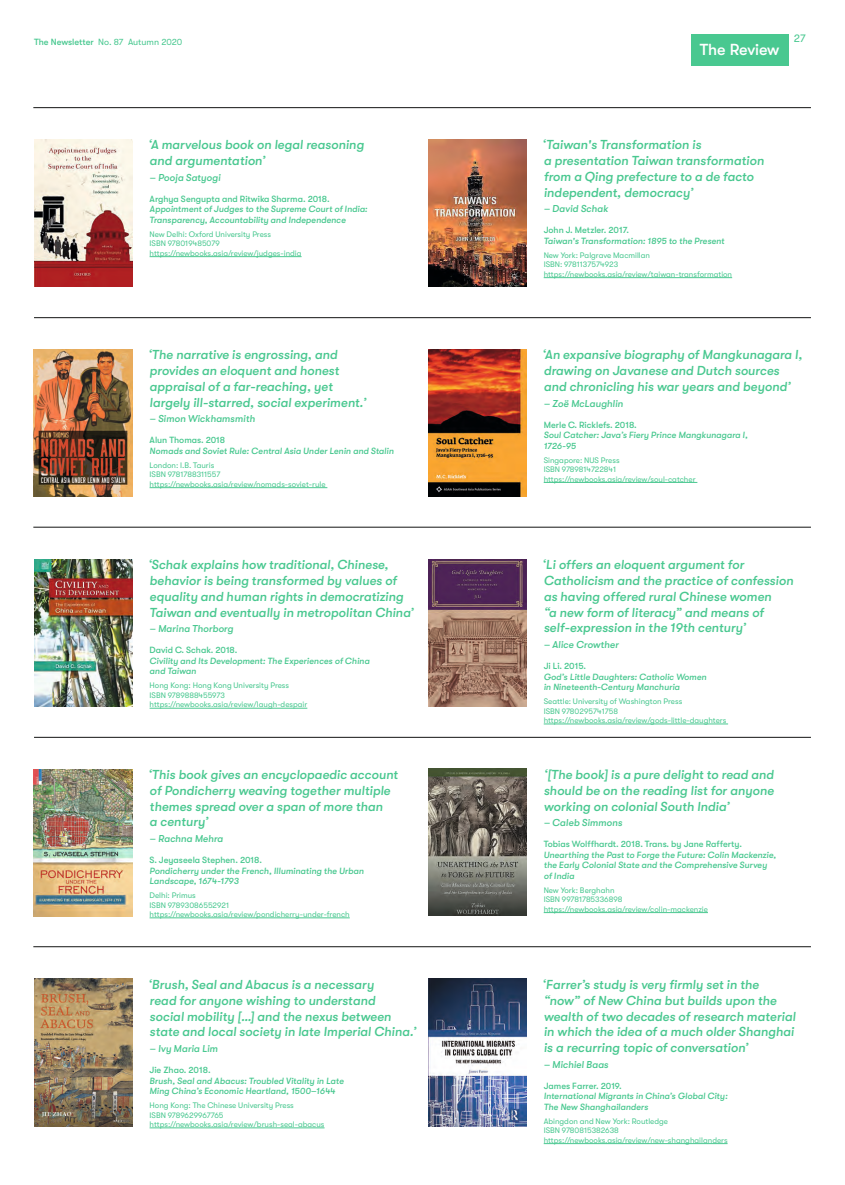
<style>
.page{position:relative;width:845px;height:1185px;background:#fff}
.page>*{position:absolute;margin:0;border:0;box-sizing:border-box;transform-origin:0 0}
.t1{font:500 16px "GT Walsheim Pro";color:#fff}
.t2{font:italic 500 13px/15.8px "GT Walsheim Pro";color:#49c890}
.t3{font:11px "GT Walsheim Pro";color:#49c890}
.t4{font:italic 500 10px "GT Walsheim Pro";color:#49c890}
.t5{font:italic 500 9px/10.5px "GT Walsheim Pro";color:#49c890}
.t6{font:500 9px "GT Walsheim Pro";color:#49c890}
.t7{font:9px "GT Walsheim Pro";color:#49c890}
.t8{font:8px/9.5px "GT Walsheim Pro";color:#49c890}
.s1{font-weight:500}
</style>
<div class="page">
<div style="left:691px;top:34px;width:97px;height:32px;background:#49c890"></div>
<img style="left:34px;top:139px;width:99px;height:147px">
<img style="left:34px;top:350px;width:98px;height:147px">
<img style="left:34px;top:769px;width:98px;height:147px">
<img style="left:34px;top:559px;width:99px;height:147px">
<img style="left:34px;top:979px;width:99px;height:147px">
<img style="left:428px;top:979px;width:99px;height:147px">
<img style="left:428px;top:139px;width:99px;height:147px">
<img style="left:428px;top:349px;width:99px;height:147px">
<img style="left:428px;top:769px;width:99px;height:147px">
<img style="left:428px;top:559px;width:99px;height:147px">
<hr style="left:544px;top:277px;width:188px;height:1px;background:#49c890">
<hr style="left:544px;top:482px;width:153px;height:1px;background:#49c890">
<hr style="left:544px;top:724px;width:184px;height:1px;background:#49c890">
<hr style="left:150px;top:256px;width:151px;height:1px;background:#49c890">
<hr style="left:150px;top:487px;width:177px;height:1px;background:#49c890">
<hr style="left:150px;top:708px;width:157px;height:1px;background:#49c890">
<hr style="left:34px;top:737px;width:777px;height:1px;background:#131413">
<hr style="left:34px;top:317px;width:777px;height:1px;background:#131413">
<hr style="left:33px;top:527px;width:778px;height:1px;background:#131413">
<hr style="left:33px;top:946px;width:778px;height:1px;background:#131413">
<hr style="left:33px;top:107px;width:778px;height:1px;background:#131413">
<hr style="left:150px;top:918px;width:200px;height:1px;background:#49c890">
<hr style="left:544px;top:912px;width:164px;height:1px;background:#49c890">
<hr style="left:150px;top:1128px;width:174px;height:1px;background:#49c890">
<hr style="left:544px;top:1143px;width:183px;height:1px;background:#49c890">
<p class="t7" style="left:34px;top:36px;width:150px"><span class="s1">The Newsletter</span> No. 87 Autumn 2020</p>
<p class="t2" style="left:148px;top:137px;width:217px">‘A marvelous book on legal reasoning and argumentation’</p>
<p class="t4" style="left:150px;top:172px;width:73px">– Pooja Satyogi</p>
<p class="t6" style="left:150px;top:194px;width:182px">Arghya Sengupta and Ritwika Sharma. 2018.</p>
<p class="t5" style="left:150px;top:204px;width:219px">Appointment of Judges to the Supreme Court of India:<br>Transparency, Accountability and Independence</p>
<p class="t8" style="left:150px;top:229px;width:153px">New Delhi: Oxford University Press<br>ISBN 978019485079 https://newbooks.asia/review/judges-india</p>
<p class="t2" style="left:148px;top:347px;width:220px">‘The narrative is engrossing, and provides an eloquent and honest appraisal of a far-reaching, yet largely ill-starred, social experiment.’</p>
<p class="t4" style="left:150px;top:413px;width:107px">– Simon Wickhamsmith</p>
<p class="t6" style="left:150px;top:435px;width:77px">Alun Thomas. 2018</p>
<p class="t5" style="left:150px;top:446px;width:246px">Nomads and Soviet Rule: Central Asia Under Lenin and Stalin</p>
<p class="t8" style="left:150px;top:460px;width:177px">London: I.B. Tauris<br>ISBN 9781788311557 https://newbooks.asia/review/nomads-soviet-rule</p>
<p class="t2" style="left:148px;top:557px;width:267px">‘Schak explains how traditional, Chinese, behavior is being transformed by values of equality and human rights in democratizing Taiwan and eventually in metropolitan China’</p>
<p class="t4" style="left:150px;top:623px;width:85px">– Marina Thorborg</p>
<p class="t6" style="left:150px;top:645px;width:89px">David C. Schak. 2018.</p>
<p class="t5" style="left:150px;top:656px;width:222px">Civility and Its Development: The Experiences of China and Taiwan</p>
<p class="t8" style="left:150px;top:681px;width:159px">Hong Kong: Hong Kong University Press<br>ISBN 9789888455973 https://newbooks.asia/review/laugh-despair</p>
<p class="t2" style="left:148px;top:767px;width:251px">‘This book gives an encyclopaedic account of Pondicherry weaving together multiple themes spread over a span of more than<br>a century’</p>
<p class="t4" style="left:150px;top:833px;width:75px">– Rachna Mehra</p>
<p class="t6" style="left:150px;top:855px;width:114px">S. Jeyaseela Stephen. 2018.</p>
<p class="t5" style="left:150px;top:865px;width:216px">Pondicherry under the French, Illuminating the Urban<br>Landscape, 1674-1793</p>
<p class="t8" style="left:150px;top:891px;width:202px">Delhi: Primus<br>ISBN 97893086552921 https://newbooks.asia/review/pondicherry-under-french</p>
<p class="t2" style="left:148px;top:977px;width:270px">‘Brush, Seal and Abacus is a necessary<br>read for anyone wishing to understand<br>social mobility […] and the nexus between state and local society in late Imperial China.’</p>
<p class="t4" style="left:150px;top:1043px;width:70px">– Ivy Maria Lim</p>
<p class="t6" style="left:150px;top:1065px;width:63px">Jie Zhao. 2018.</p>
<p class="t5" style="left:150px;top:1075px;width:196px">Brush, Seal and Abacus: Troubled Vitality in Late<br>Ming China’s Economic Heartland, 1500–1644</p>
<p class="t8" style="left:150px;top:1101px;width:176px">Hong Kong: The Chinese University Press<br>ISBN 9789629967765 https://newbooks.asia/review/brush-seal-abacus</p>
<p class="t1" style="left:699px;top:40px;width:81px">The Review</p>
<p class="t3" style="left:794px;top:33px;width:13px">27</p>
<p class="t2" style="left:542px;top:137px;width:223px">‘Taiwan's Transformation is<br>a presentation Taiwan transformation from a Qing prefecture to a de facto independent, democracy’</p>
<p class="t4" style="left:544px;top:203px;width:66px">– David Schak</p>
<p class="t6" style="left:544px;top:225px;width:87px">John J. Metzler. 2017.</p>
<p class="t5" style="left:544px;top:236px;width:182px">Taiwan's Transformation: 1895 to the Present</p>
<p class="t8" style="left:544px;top:250px;width:190px">New York: Palgrave Macmillan<br>ISBN: 9781137574923 https://newbooks.asia/review/taiwan-transformation</p>
<p class="t2" style="left:542px;top:347px;width:261px">‘An expansive biography of Mangkunagara I, drawing on Javanese and Dutch sources and chronicling his war years and beyond’</p>
<p class="t4" style="left:544px;top:398px;width:81px">– Zoë McLaughlin</p>
<p class="t6" style="left:544px;top:419px;width:95px">Merle C. Ricklefs. 2018.</p>
<p class="t5" style="left:544px;top:430px;width:205px">Soul Catcher: Java’s Fiery Prince Mangkunagara I,<br>1726-95</p>
<p class="t8" style="left:544px;top:455px;width:153px">Singapore: NUS Press<br>ISBN 9789814722841 https://newbooks.asia/review/soul-catcher</p>
<p class="t2" style="left:542px;top:557px;width:253px">‘Li offers an eloquent argument for Catholicism and the practice of confession as having offered rural Chinese women<br>“a new form of literacy” and means of self-expression in the 19th century’</p>
<p class="t4" style="left:544px;top:639px;width:76px">– Alice Crowther</p>
<p class="t6" style="left:544px;top:661px;width:44px">Ji Li. 2015.</p>
<p class="t5" style="left:544px;top:671px;width:164px">God’s Little Daughters: Catholic Women in Nineteenth-Century Manchuria</p>
<p class="t8" style="left:544px;top:697px;width:184px">Seattle: University of Washington Press<br>ISBN 9780295741758 https://newbooks.asia/review/gods-little-daughters</p>
<p class="t2" style="left:544px;top:767px;width:232px;text-align:justify">‘[The book] is a pure delight to read and should be on the reading list for anyone working on colonial South India’</p>
<p class="t4" style="left:544px;top:817px;width:80px">– Caleb Simmons</p>
<p class="t6" style="left:544px;top:839px;width:200px">Tobias Wolffhardt. 2018. Trans. by Jane Rafferty.</p>
<p class="t5" style="left:544px;top:849px;width:234px">Unearthing the Past to Forge the Future: Colin Mackenzie, the Early Colonial State and the Comprehensive Survey of India</p>
<p class="t8" style="left:544px;top:885px;width:166px">New York: Berghahn<br>ISBN 99781785336898 https://newbooks.asia/review/colin-mackenzie</p>
<p class="t2" style="left:542px;top:977px;width:255px">‘Farrer’s study is very firmly set in the “now” of New China but builds upon the wealth of two decades of research material in which the idea of a much older Shanghai is a recurring topic of conversation’</p>
<p class="t4" style="left:544px;top:1059px;width:66px">– Michiel Baas</p>
<p class="t6" style="left:544px;top:1081px;width:80px">James Farrer. 2019.</p>
<p class="t5" style="left:544px;top:1091px;width:185px">International Migrants in China’s Global City:<br>The New Shanghailanders</p>
<p class="t8" style="left:544px;top:1116px;width:185px">Abingdon and New York: Routledge<br>ISBN 9780815382638 https://newbooks.asia/review/new-shanghailanders</p>
</div>
